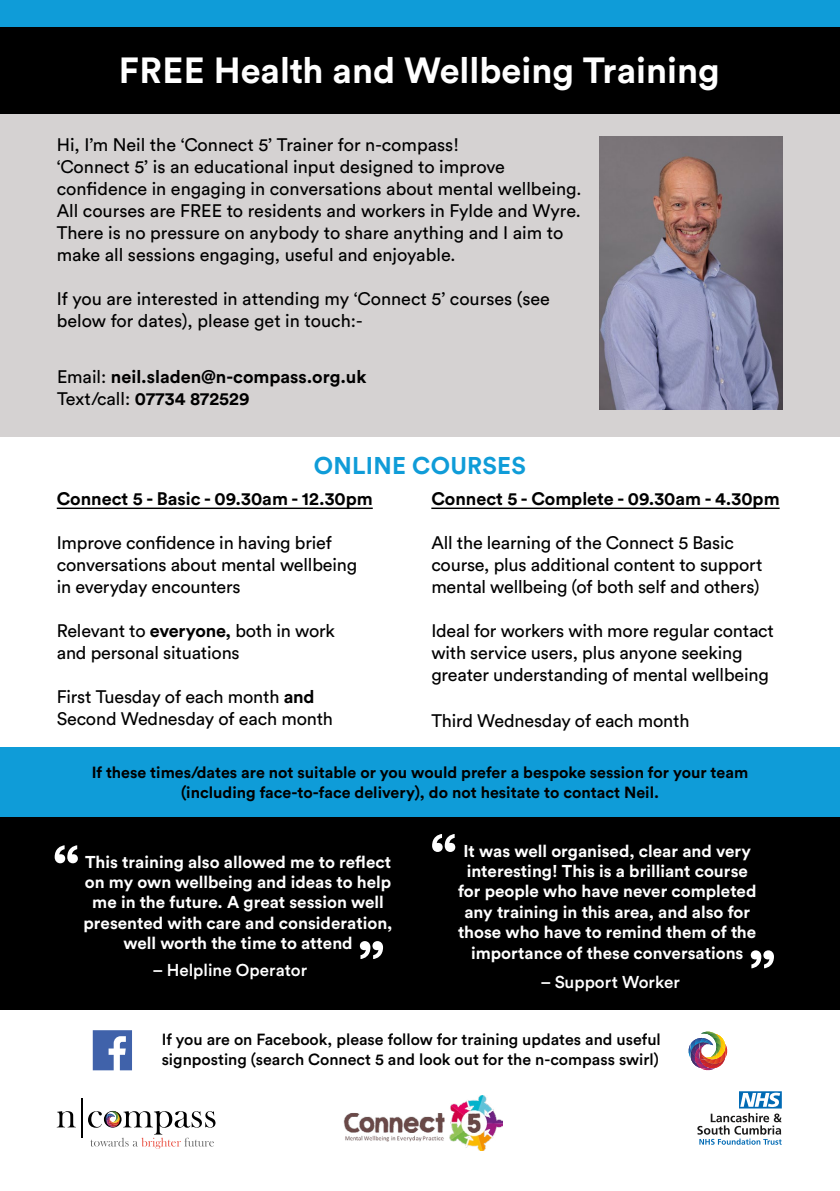
<style>
.page{position:relative;width:840px;height:1191px;background:#fff}
.page>*{position:absolute;margin:0;border:0;box-sizing:border-box;transform-origin:0 0}
.t1{font:700 64px "Circular Std";color:#fff}
.t2{font:700 36px "Circular Std";color:#fff}
.t3{font:700 24px "Circular Std";letter-spacing:.01em;color:#0f9cd8}
.t4{font:18px/22px "Circular Std";letter-spacing:-.01em;color:#000}
.t5{font:700 18px/22px "Circular Std";color:#000}
.t6{font:700 17px/20.4px "Circular Std";color:#fff;text-align:center}
.t7{font:500 17px "Circular Std";color:#fff}
.t8{font:700 16px/20px "Circular Std";color:#000;text-align:center}
.t9{font:500 16px/20px "Circular Std";color:#000}
.s1{font-weight:400}
.s2{font-weight:700}
</style>
<div class="page">
<div style="left:0;top:817px;width:839px;height:192px;background:#000"></div>
<div style="left:0;top:114px;width:839px;height:323px;background:#d5d2d2"></div>
<div style="left:0;top:747px;width:839px;height:70px;background:#0f9cd8"></div>
<hr style="left:57px;top:507px;width:315px;height:2px;background:#000">
<hr style="left:431px;top:507px;width:348px;height:2px;background:#000">
<div style="left:0;top:0;width:839px;height:28px;background:#0f9cd8"></div>
<div style="left:0;top:27px;width:839px;height:87px;background:#000"></div>
<img style="left:343px;top:1095px;width:159px;height:55px">
<svg style="left:57px;top:1111px;width:19px;height:16px"></svg>
<hr style="left:81px;top:1098px;width:2px;height:39px;background:#000">
<svg style="left:88px;top:1111px;width:127px;height:37px"></svg>
<svg style="left:697px;top:1091px;width:84px;height:53px"></svg>
<img style="left:599px;top:137px;width:182px;height:272px">
<svg style="left:93px;top:1030px;width:39px;height:40px"></svg>
<img style="left:701px;top:1068px;width:13px;height:2px">
<img style="left:702px;top:1031px;width:12px;height:2px">
<img style="left:724px;top:1043px;width:3px;height:15px">
<img style="left:688px;top:1045px;width:2px;height:12px">
<svg style="left:690px;top:1033px;width:34px;height:35px"></svg>
<h2 class="t2" style="left:119px;top:47px;width:602px">FREE Health and Wellbeing Training</h2>
<p class="t4" style="left:57px;top:134px;width:526px">Hi, I’m Neil the ‘Connect 5’ Trainer for n-compass!<br>‘Connect 5’ is an educational input designed to improve confidence in engaging in conversations about mental wellbeing.<br>All courses are FREE to residents and workers in Fylde and Wyre.<br>There is no pressure on anybody to share anything and I aim to make all sessions engaging, useful and enjoyable.</p>
<p class="t4" style="left:57px;top:288px;width:494px">If you are interested in attending my ‘Connect 5’ courses (see below for dates), please get in touch:-</p>
<p class="t5" style="left:57px;top:366px;width:311px"><span class="s1">Email:</span> neil.sladen@n-compass.org.uk<br><span class="s1">Text/call:</span> 07734 872529</p>
<h3 class="t3" style="left:314px;top:450px;width:213px">ONLINE COURSES</h3>
<p class="t5" style="left:57px;top:487px;width:317px">Connect 5 - Basic - 09.30am - 12.30pm</p>
<p class="t4" style="left:57px;top:531px;width:302px">Improve confidence in having brief conversations about mental wellbeing in everyday encounters</p>
<p class="t4" style="left:57px;top:619px;width:279px">Relevant to <span class="s2">everyone,</span> both in work and personal situations</p>
<p class="t4" style="left:57px;top:685px;width:278px">First Tuesday of each month <span class="s2">and<br></span>Second Wednesday of each month</p>
<p class="t5" style="left:431px;top:487px;width:349px">Connect 5 - Complete - 09.30am - 4.30pm</p>
<p class="t4" style="left:431px;top:531px;width:332px">All the learning of the Connect 5 Basic course, plus additional content to support mental wellbeing (of both self and others)</p>
<p class="t4" style="left:431px;top:619px;width:344px">Ideal for workers with more regular contact with service users, plus anyone seeking greater understanding of mental wellbeing</p>
<p class="t4" style="left:431px;top:709px;width:259px">Third Wednesday of each month</p>
<p class="t8" style="left:92px;top:762px;width:657px">If these times/dates are not suitable or you would prefer a bespoke session for your team (including face-to-face delivery), do not hesitate to contact Neil.</p>
<h1 class="t1" style="left:52px;top:827px;width:29px">“</h1>
<p class="t6" style="left:83px;top:851px;width:310px">This training also allowed me to reflect on my own wellbeing and ideas to help me in the future. A great session well presented with care and consideration, well worth the time to attend</p>
<p class="t7" style="left:152px;top:959px;width:156px">– Helpline Operator</p>
<h1 class="t1" style="left:385px;top:977px;width:29px;rotate:-180deg">“</h1>
<h1 class="t1" style="left:429px;top:816px;width:29px">“</h1>
<p class="t6" style="left:458px;top:840px;width:300px">It was well organised, clear and very interesting! This is a brilliant course for people who have never completed any training in this area, and also for those who have to remind them of the importance of these conversations</p>
<h1 class="t1" style="left:775px;top:986px;width:29px;rotate:-180deg">“</h1>
<p class="t7" style="left:540px;top:971px;width:141px">– Support Worker</p>
<p class="t9" style="left:161px;top:1029px;width:500px">If you are on Facebook, please follow for training updates and useful signposting (search Connect 5 and look out for the n-compass swirl)</p>
</div>
